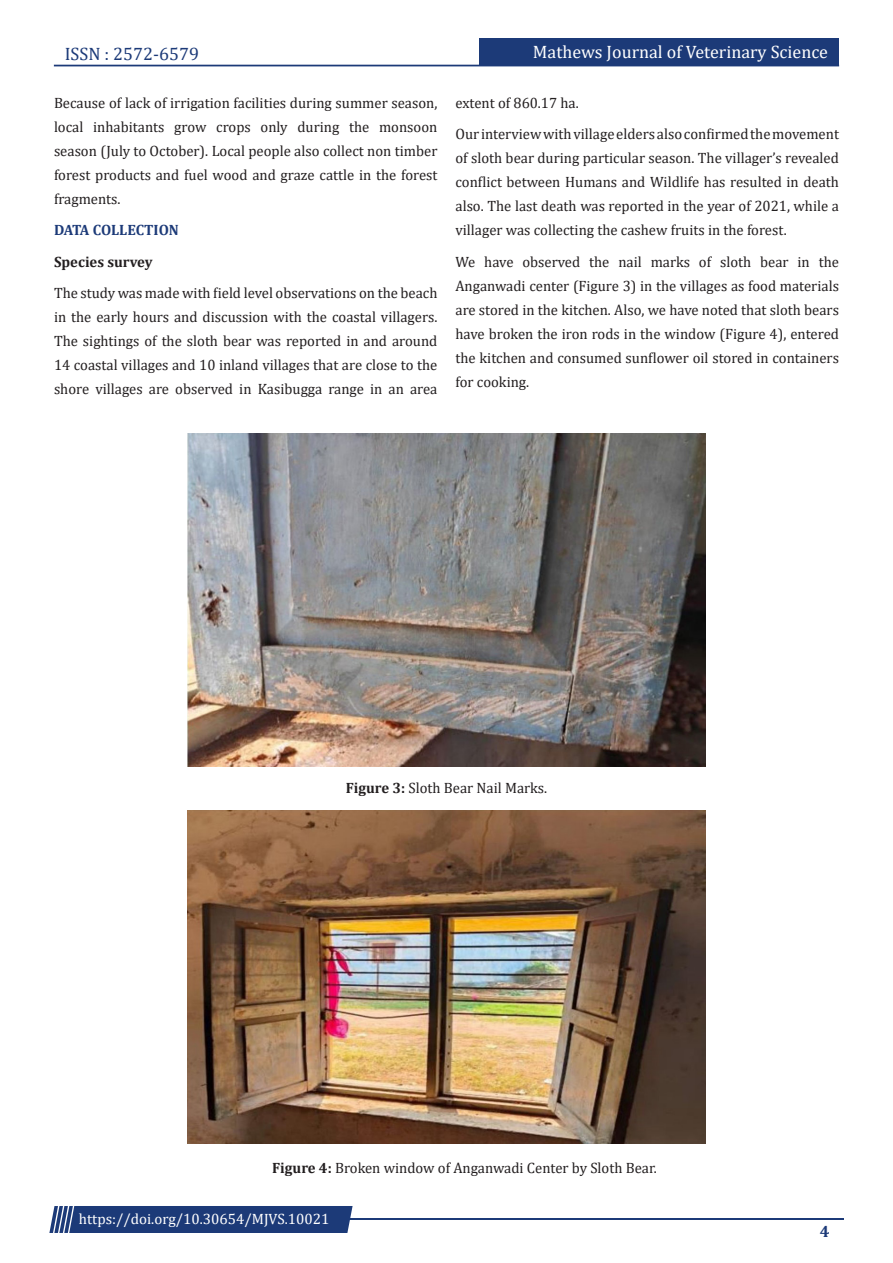
<style>
.page{position:relative;width:893px;height:1263px;background:#fff}
.page>*{position:absolute;margin:0;border:0;box-sizing:border-box;transform-origin:0 0}
.t1{font:18px "Cambria";color:#fff}
.t2{font:18px "Cambria";color:#1c3a78}
.t3{font:700 16.5px "Cambria";color:#1c3a78}
.t4{font:15px/24px "Cambria";color:#231f20;text-align:justify}
.t5{font:15px "Cambria";color:#fff}
.t6{font:700 15px "Cambria";color:#1c3a78}
.t7{font:700 15px "Cambria";color:#231f20}
.s1{font-weight:700}
</style>
<div class="page">
<div style="left:54px;top:65px;width:785px;height:1px;border:1px solid #1c3a78"></div>
<div style="left:479px;top:39px;width:360px;height:27px;background:#1c3a78"></div>
<hr style="left:310px;top:1219px;width:534px;height:1px;background:#1c3a78">
<div style="left:49px;top:1206px;width:304px;height:27px;background:#1c3a78"></div>
<img style="left:187px;top:434px;width:519px;height:333px">
<img style="left:187px;top:811px;width:519px;height:332px">
<p class="t2" style="left:65px;top:43px;width:136px">ISSN : 2572-6579</p>
<p class="t4" style="left:54px;top:90px;width:385px">Because of lack of irrigation facilities during summer season, local inhabitants grow crops only during the monsoon season (July to October). Local people also collect non timber forest products and fuel wood and graze cattle in the forest fragments.</p>
<p class="t6" style="left:54px;top:219px;width:126px">DATA COLLECTION</p>
<p class="t7" style="left:54px;top:251px;width:100px">Species survey</p>
<p class="t4" style="left:54px;top:281px;width:385px">The study was made with field level observations on the beach in the early hours and discussion with the coastal villagers.<br>The sightings of the sloth bear was reported in and around 14 coastal villages and 10 inland villages that are close to the shore villages are observed in Kasibugga range in an area</p>
<p class="t1" style="left:533px;top:41px;width:297px">Mathews Journal of Veterinary Science</p>
<p class="t4" style="left:455px;top:90px;width:125px">extent of 860.17 ha.</p>
<p class="t4" style="left:455px;top:122px;width:385px">Our interview with village elders also confirmed the movement of sloth bear during particular season. The villager’s revealed conflict between Humans and Wildlife has resulted in death also. The last death was reported in the year of 2021, while a villager was collecting the cashew fruits in the forest.</p>
<p class="t4" style="left:455px;top:249px;width:385px">We have observed the nail marks of sloth bear in the Anganwadi center (Figure 3) in the villages as food materials are stored in the kitchen. Also, we have noted that sloth bears have broken the iron rods in the window (Figure 4), entered the kitchen and consumed sunflower oil stored in containers for cooking.</p>
<p class="t4" style="left:346px;top:776px;width:203px"><span class="s1">Figure 3:</span> Sloth Bear Nail Marks.</p>
<p class="t4" style="left:272px;top:1156px;width:386px"><span class="s1">Figure 4:</span> Broken window of Anganwadi Center by Sloth Bear.</p>
<p class="t5" style="left:79px;top:1210px;width:252px">https://doi.org/10.30654/MJVS.10021</p>
<p class="t3" style="left:820px;top:1220px;width:11px">4</p>
</div>
